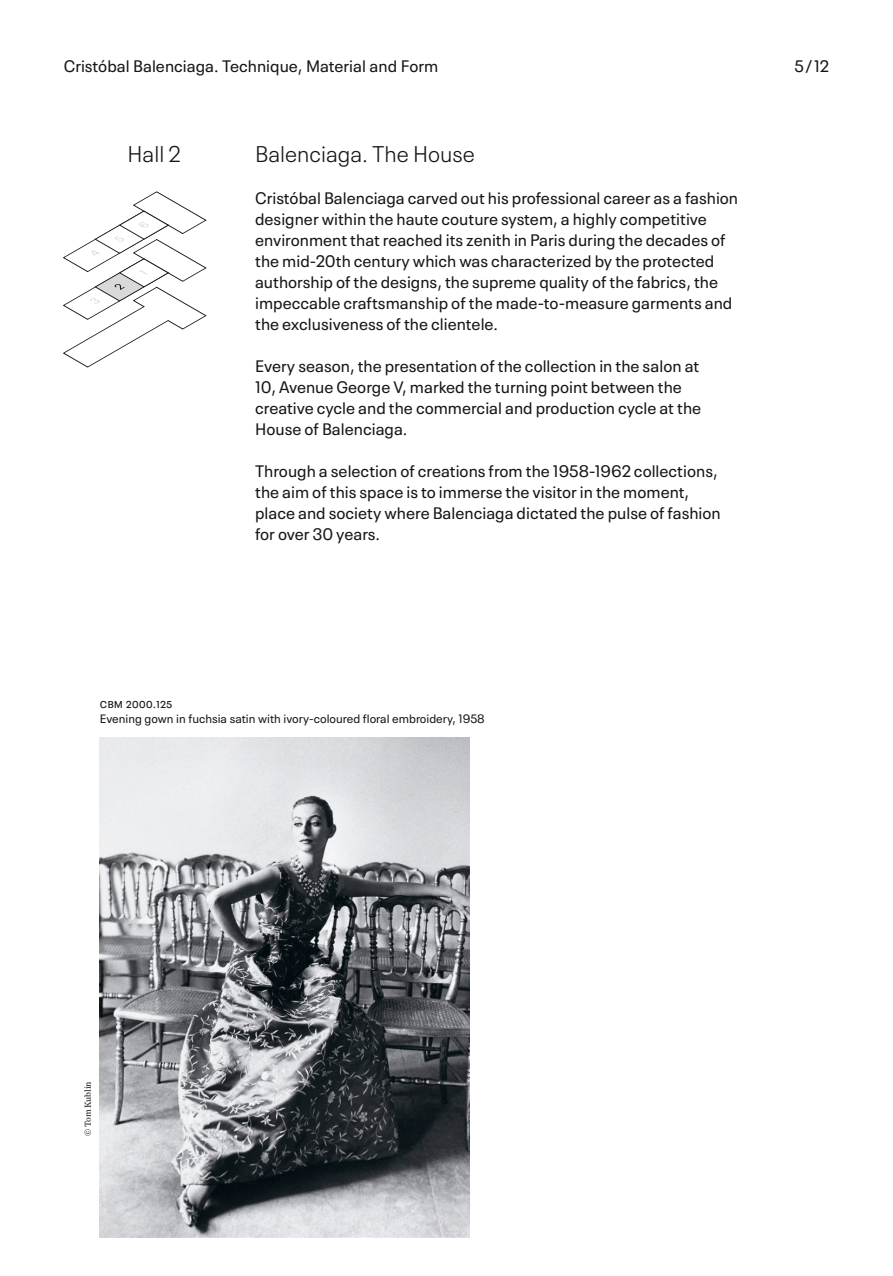
<style>
.page{position:relative;width:893px;height:1276px;background:#fff}
.page>*{position:absolute;margin:0;border:0;box-sizing:border-box;transform-origin:0 0}
.SECCION{font:300 22.5px "Neue Plak Text";color:#171715}
.BODY_01_TAB{font:16.5px/21px "Neue Plak Text";color:#171715}
.t1{font:12px/15px "Neue Plak Text";color:#171715}
.t2{font:9px "Chronicle Text G2";color:#171715}
.s1{color:#fff}
</style>
<div class="page">
<img style="left:100px;top:738px;width:370px;height:499px">
<svg style="left:62px;top:191px;width:145px;height:177px"></svg>
<p class="BODY_01_TAB" style="left:64px;top:54px;width:376px">Cristóbal Balenciaga. Technique, Material and Form</p>
<p class="SECCION" style="left:128px;top:136px;width:55px">Hall 2</p>
<p class="SECCION" style="left:255px;top:136px;width:221px">Balencia<span class="s1">g</span>a. The House</p>
<p class="BODY_01_TAB" style="left:255px;top:186px;width:485px">Cristóbal Balencia<span class="s1">g</span>a carved out his <span class="s1">p</span>rofessional career as a fashion desi<span class="s1">g</span>ner within the haute couture s<span class="s1">y</span>stem, a hi<span class="s1">g</span>hl<span class="s1">y</span> com<span class="s1">p</span>etitive environment that reached its zenith in Paris durin<span class="s1">g</span> the decades of the mid-20th centur<span class="s1">y</span> which was characterized b<span class="s1">y</span> the <span class="s1">p</span>rotected authorshi<span class="s1">p</span> of the desi<span class="s1">g</span>ns, the su<span class="s1">p</span>reme <span class="s1">q</span>ualit<span class="s1">y</span> of the fabrics, the im<span class="s1">p</span>eccable craftsmanshi<span class="s1">p</span> of the made-to-measure <span class="s1">g</span>arments and the exclusiveness of the clientele.</p>
<p class="BODY_01_TAB" style="left:255px;top:354px;width:448px">Ever<span class="s1">y</span> season, the <span class="s1">p</span>resentation of the collection in the salon at 10, Avenue Geor<span class="s1">g</span>e V, marked the turnin<span class="s1">g p</span>oint between the creative c<span class="s1">y</span>cle and the commercial and <span class="s1">p</span>roduction c<span class="s1">y</span>cle at the House of Balencia<span class="s1">g</span>a.</p>
<p class="BODY_01_TAB" style="left:255px;top:459px;width:467px">Throu<span class="s1">g</span>h a selection of creations from the 1958-1962 collections, the aim of this s<span class="s1">p</span>ace is to immerse the visitor in the moment, <span class="s1">p</span>lace and societ<span class="s1">y</span> where Balencia<span class="s1">g</span>a dictated the <span class="s1">p</span>ulse of fashion for over 30 <span class="s1">y</span>ears.</p>
<p class="BODY_01_TAB" style="left:794px;top:54px;width:36px">5 /12</p>
<p class="t1" style="left:100px;top:695px;width:386px">CBM 2000.125<br>Evening gown in fuchsia satin with ivory-coloured floral embroidery, 1958</p>
<p class="t2" style="left:81px;top:1135px;width:56px;rotate:-90deg">© Tom Kublin</p>
</div>
